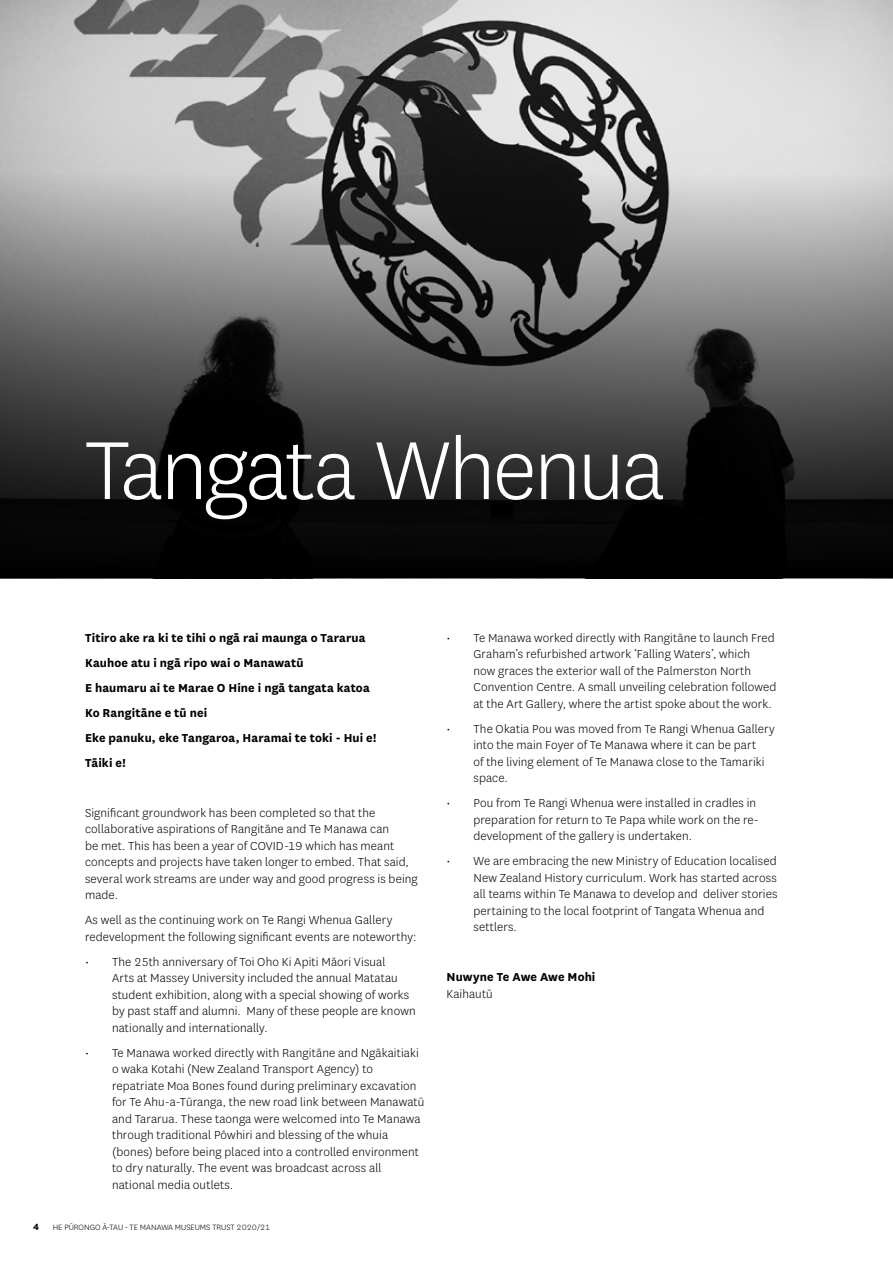
<style>
.page{position:relative;width:893px;height:1263px;background:#fff}
.page>*{position:absolute;margin:0;border:0;box-sizing:border-box;transform-origin:0 0}
.t1{font:300 96px "National";letter-spacing:-.03em;color:#fff}
.t2{font:300 13.5px/16.5px "National";letter-spacing:.01em;color:#000}
.t3{font:700 13.5px/25px "National";letter-spacing:.01em;color:#000}
.t4{font:700 10.5px "National";color:#000}
.t5{font:300 9px "National";color:#000}
</style>
<div class="page">
<img style="left:0;top:0;width:892px;height:174px">
<svg style="left:0;top:174px;width:892px;height:404px;background:#494949"></svg>
<hr style="left:892px;top:0;width:1px;height:578px;background:#765aa6">
<h1 class="t1" style="left:85px;top:410px;width:582px">Tangata Whenua</h1>
<p class="t3" style="left:85px;top:624px;width:293px">Titiro ake ra ki te tihi o ngā rai maunga o Tararua Kauhoe atu i ngā ripo wai o Manawatū<br>E haumaru ai te Marae O Hine i ngā tangata katoa Ko Rangitāne e tū nei<br>Eke panuku, eke Tangaroa, Haramai te toki - Hui e!<br>Tāiki e!</p>
<p class="t2" style="left:85px;top:804px;width:334px">Significant groundwork has been completed so that the collaborative aspirations of Rangitāne and Te Manawa can<br>be met. This has been a year of COVID-19 which has meant concepts and projects have taken longer to embed. That said, several work streams are under way and good progress is being made.</p>
<p class="t2" style="left:85px;top:911px;width:333px">As well as the continuing work on Te Rangi Whenua Gallery redevelopment the following significant events are noteworthy:</p>
<p class="t2" style="left:112px;top:953px;width:305px;text-indent:-27px">• The 25th anniversary of Toi Oho Ki Apiti Māori Visual<br>Arts at Massey University included the annual Matatau student exhibition, along with a special showing of works by past staff and alumni. Many of these people are known nationally and internationally.</p>
<p class="t2" style="left:112px;top:1044px;width:314px;text-indent:-27px">• Te Manawa worked directly with Rangitāne and Ngākaitiaki o waka Kotahi (New Zealand Transport Agency) to repatriate Moa Bones found during preliminary excavation for Te Ahu-a-Tūranga, the new road link between Manawatū and Tararua. These taonga were welcomed into Te Manawa through traditional Pōwhiri and blessing of the whuia (bones) before being placed into a controlled environment to dry naturally. The event was broadcast across all national media outlets.</p>
<p class="t4" style="left:33px;top:1219px;width:7px">4</p>
<p class="t5" style="left:53px;top:1221px;width:219px">HE PŪRONGO Ā-TAU • TE MANAWA MUSEUMS TRUST 2020/21</p>
<p class="t2" style="left:473px;top:629px;width:304px;text-indent:-27px">• Te Manawa worked directly with Rangitāne to launch Fred Graham’s refurbished artwork ‘Falling Waters’, which<br>now graces the exterior wall of the Palmerston North Convention Centre. A small unveiling celebration followed at the Art Gallery, where the artist spoke about the work.</p>
<p class="t2" style="left:473px;top:720px;width:303px;text-indent:-27px">• The Okatia Pou was moved from Te Rangi Whenua Gallery into the main Foyer of Te Manawa where it can be part<br>of the living element of Te Manawa close to the Tamariki space.</p>
<p class="t2" style="left:473px;top:794px;width:287px;text-indent:-27px">• Pou from Te Rangi Whenua were installed in cradles in preparation for return to Te Papa while work on the re&shy;development of the gallery is undertaken.</p>
<p class="t2" style="left:473px;top:852px;width:306px;text-indent:-27px">• We are embracing the new Ministry of Education localised New Zealand History curriculum. Work has started across all teams within Te Manawa to develop and deliver stories pertaining to the local footprint of Tangata Whenua and settlers.</p>
<p class="t3" style="left:446px;top:963px;width:150px">Nuwyne Te Awe Awe Mohi</p>
<p class="t2" style="left:446px;top:985px;width:48px">Kaihautū</p>
</div>
